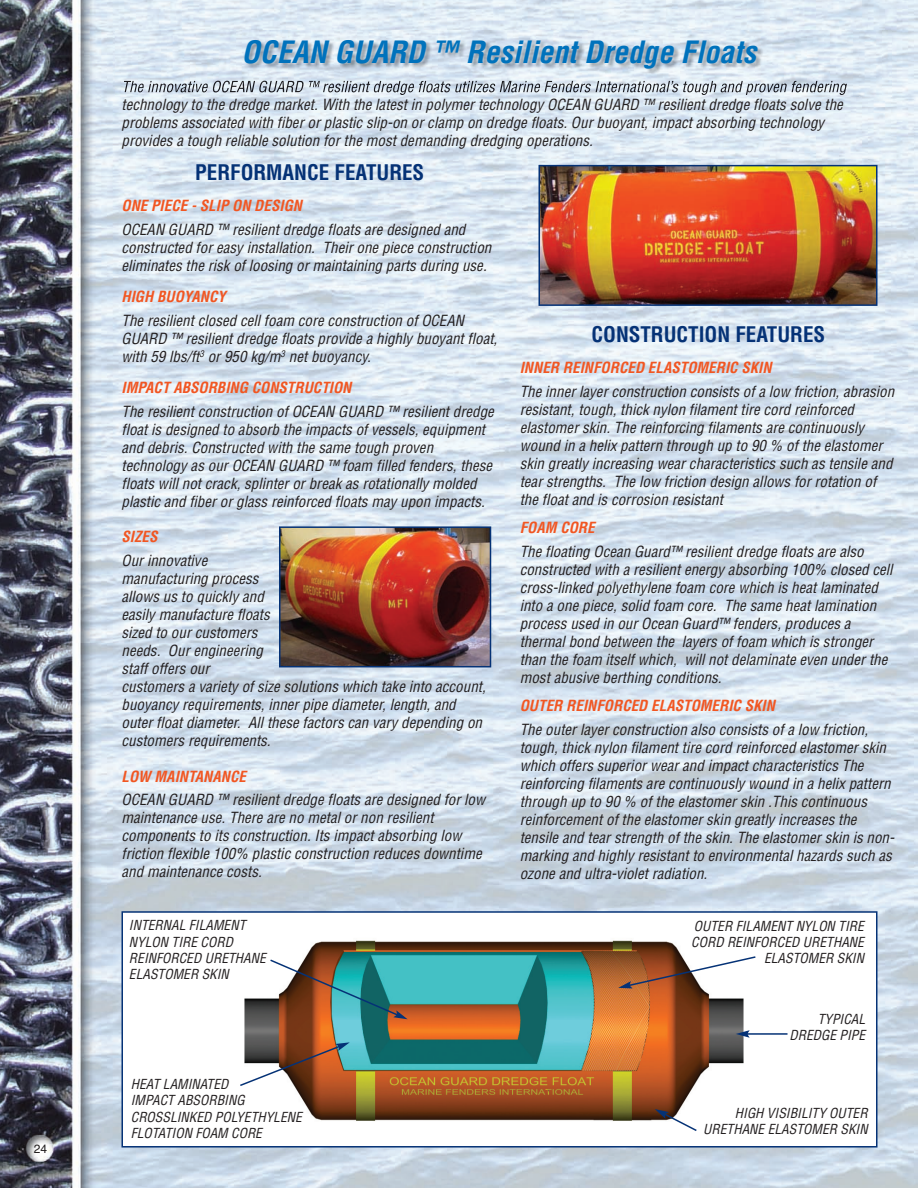
<style>
.page{position:relative;width:918px;height:1188px;background:#fff}
.page>*{position:absolute;margin:0;border:0;box-sizing:border-box;transform-origin:0 0}
.t1{font:italic 700 condensed 30px "Helvetica";color:#0072bc}
.t2{font:700 condensed 21px "Helvetica";color:#053276}
.t3{font:italic condensed 15px/18px "Helvetica";color:#231f20}
.t4{font:italic 700 condensed 15px "Helvetica";letter-spacing:.005em;color:#f15622}
.t5{font:italic condensed 13.5px/16.2px "Helvetica";letter-spacing:.005em;color:#231f20;text-align:right}
.t6{font:12px "Helvetica";color:#231f20}
</style>
<div class="page">
<img style="left:0;top:0;width:918px;height:1188px">
<p class="t6" style="left:34px;top:1144px;width:15px">24</p>
<h1 class="t1" style="left:242px;top:40px;width:522px">OCEAN GUARD ™ ResilientDredge Floats</h1>
<p class="t3" style="left:122px;top:97px;width:726px">technology to the dredge market.With the latestin polymertechnology OCEAN GUARD ™ resilientdredge floats solve the problems associated with fiberorplastic slip-on orclamp on dredge floats.Ourbuoyant,impactabsorbing technology provides a tough reliable solution forthe mostdemanding dredging operations.</p>
<h2 class="t2" style="left:195px;top:164px;width:231px">PERFORMANCE FEATURES</h2>
<p class="t4" style="left:122px;top:200px;width:185px">ONE PIECE -SLIP ON DESIGN</p>
<p class="t3" style="left:122px;top:222px;width:374px">OCEAN GUARD ™ resilientdredge floats are designed and constructed foreasy installation. Theirone piece construction eliminates the risk ofloosing ormaintaining parts during use.</p>
<p class="t4" style="left:122px;top:291px;width:109px">HIGH BUOYANCY</p>
<p class="t3" style="left:122px;top:312px;width:380px">The resilientclosed cellfoam core construction ofOCEAN<br>GUARD ™ resilientdredge floats provide a highly buoyantfloat, with 59 lbs/ft<sup>3</sup> or950 kg/m<sup>3</sup> netbuoyancy.</p>
<p class="t4" style="left:122px;top:382px;width:234px">IMPACT ABSORBING CONSTRUCTION</p>
<p class="t3" style="left:122px;top:403px;width:377px">The resilientconstruction ofOCEAN GUARD ™ resilientdredge floatis designed to absorb the impacts ofvessels,equipment and debris.Constructed with the same tough proven technology as ourOCEAN GUARD ™ foam filled fenders,these floats willnotcrack,splinterorbreak as rotationally molded plastic and fiberorglass reinforced floats may upon impacts.</p>
<p class="t4" style="left:122px;top:531px;width:40px">SIZES</p>
<p class="t3" style="left:122px;top:552px;width:369px">Ourinnovative<br>manufacturing process<br>allows us to quickly and<br>easily manufacture floats<br>sized to ourcustomers<br>needs. Ourengineering<br>staffoffers our<br>customers a variety ofsize solutions which take into account, buoyancy requirements,innerpipe diameter,length,and outerfloatdiameter. Allthese factors can vary depending on customers requirements.</p>
<p class="t4" style="left:122px;top:770px;width:129px">LOW MAINTANANCE</p>
<p class="t3" style="left:122px;top:792px;width:368px">OCEAN GUARD ™ resilientdredge floats are designed forlow maintenance use.There are no metalornon resilient components to its construction.Its impactabsorbing low friction flexible 100% plastic construction reduces downtime and maintenance costs.</p>
<h2 class="t2" style="left:592px;top:326px;width:235px">CONSTRUCTION FEATURES</h2>
<p class="t4" style="left:520px;top:362px;width:256px">INNER REINFORCED ELASTOMERIC SKIN</p>
<p class="t3" style="left:520px;top:384px;width:379px">The innerlayerconstruction consists ofa low friction,abrasion resistant,tough,thick nylon filamenttire cord reinforced elastomerskin.The reinforcing filaments are continuously wound in a helix pattern through up to 90 % ofthe elastomer skin greatly increasing wearcharacteristics such as tensile and tearstrengths. The low friction design allows forrotation of the floatand is corrosion resistant</p>
<p class="t4" style="left:520px;top:522px;width:79px">FOAM CORE</p>
<p class="t3" style="left:520px;top:543px;width:377px">The floating Ocean Guard™ resilientdredge floats are also constructed with a resilientenergy absorbing 100% closed cell cross-linked polyethylene foam core which is heatlaminated into a one piece,solid foam core. The same heatlamination process used in ourOcean Guard™ fenders,produces a thermalbond between the layers offoam which is stronger than the foam itselfwhich, willnotdelaminate even underthe mostabusive berthing conditions.</p>
<p class="t4" style="left:520px;top:700px;width:260px">OUTER REINFORCED ELASTOMERIC SKIN</p>
<p class="t3" style="left:520px;top:721px;width:379px">The outerlayerconstruction also consists ofa low friction, tough,thick nylon filamenttire cord reinforced elastomerskin which offers superiorwearand impactcharacteristics The reinforcing filaments are continuously wound in a helix pattern through up to 90 % ofthe elastomerskin .This continuous reinforcementofthe elastomerskin greatly increases the tensile and tearstrength ofthe skin.The elastomerskin is non&shy;marking and highly resistantto environmentalhazards such as ozone and ultra-violetradiation.</p>
<p class="t5" style="left:129px;top:918px;width:141px;text-align:left">INTERNAL FILAMENT<br>NYLON TIRE CORD<br>REINFORCED URETHANE<br>ELASTOMER SKIN</p>
<p class="t5" style="left:691px;top:919px;width:177px">OUTER FILAMENT NYLON TIRE<br>CORD REINFORCED URETHANE<br>ELASTOMER SKIN</p>
<p class="t5" style="left:131px;top:1077px;width:175px;text-align:left">HEAT LAMINATED<br>IMPACT ABSORBING<br>CROSSLINKED POLYETHYLENE<br>FLOTATION FOAM CORE</p>
<p class="t5" style="left:789px;top:1012px;width:80px">TYPICAL<br>DREDGE PIPE</p>
<p class="t5" style="left:703px;top:1106px;width:169px">HIGH VISIBILITY OUTER<br>URETHANE ELASTOMER SKIN</p>
</div>
